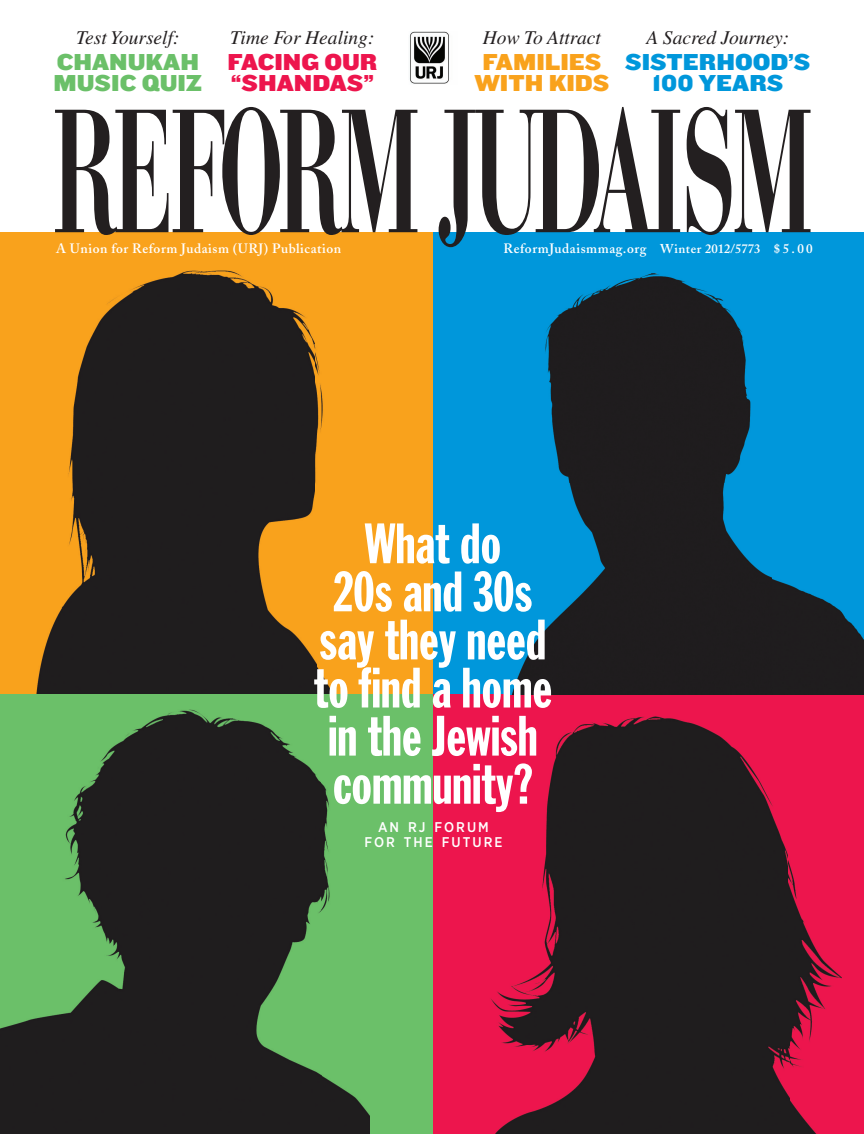
<style>
.page{position:relative;width:864px;height:1134px;background:#fff}
.page>*{position:absolute;margin:0;border:0;box-sizing:border-box;transform-origin:0 0}
.t1{font:55.95px/48.2px "Franklin Gothic Extra Cond";color:#fff;text-align:center}
.t2{font:24px/21px "Knockout HTF72 Full Cruiserwt";color:#0097db;text-align:center}
.t3{font:24px/21px "Knockout HTF72 Full Cruiserwt";color:#ed154d}
.t4{font:24px/21px "Knockout HTF72 Full Cruiserwt";color:#6bc069}
.t5{font:24px/21px "Knockout HTF72 Full Cruiserwt";color:#f9a21c;text-align:center}
.t6{font:italic 19.5px "Times LT Std";color:#231f20}
.t7{font:500 14.1px/15.1px "Gotham Narrow";letter-spacing:.145em;color:#fff;text-align:center}
.t8{font:600 13.5px "Adobe Caslon";letter-spacing:.04em;color:#fff}
.s1{font-size:12.75px}
.s2{font-size:13.05px}
</style>
<div class="page">
<div style="left:0;top:232px;width:433px;height:462px;background:#f9a21c"></div>
<div style="left:433px;top:232px;width:431px;height:462px;background:#0097db"></div>
<svg style="left:55px;top:107px;width:756px;height:140px"></svg>
<img style="left:409px;top:32px;width:40px;height:52px">
<div style="left:0;top:694px;width:433px;height:440px;background:#6bc069"></div>
<div style="left:433px;top:694px;width:431px;height:440px;background:#ed154d"></div>
<img style="left:36px;top:270px;width:298px;height:424px">
<img style="left:504px;top:274px;width:360px;height:421px">
<img style="left:0;top:709px;width:369px;height:425px">
<img style="left:490px;top:716px;width:351px;height:418px">
<p class="t6" style="left:76px;top:30px;width:105px">Test Yourself:</p>
<p class="t4" style="left:54px;top:53px;width:150px">CHANUKAH<br>MUSIC QUIZ</p>
<p class="t6" style="left:230px;top:30px;width:146px">Time For Healing:</p>
<p class="t3" style="left:228px;top:53px;width:151px">FACING OUR “SHANDAS”</p>
<p class="t6" style="left:483px;top:30px;width:120px">How To Attract</p>
<p class="t5" style="left:474px;top:53px;width:137px">FAMILIES<br>WITH KIDS</p>
<p class="t6" style="left:646px;top:30px;width:144px">A Sacred Journey:</p>
<p class="t2" style="left:625px;top:53px;width:187px">SISTERHOOD’S<br>100 YEARS</p>
<p class="t8" style="left:56px;top:243px;width:287px">A Union for Reform Judaism (URJ) Publication</p>
<p class="t8" style="left:504px;top:243px;width:311px">ReformJudaismmag.org <span class="s1">Winter 2012/5773</span> <span class="s2">$5.00</span></p>
<p class="t1" style="left:314px;top:523px;width:240px">What do<br>20s and 30s say they need to find a home in the Jewish community?</p>
<p class="t7" style="left:364px;top:821px;width:140px">AN RJ FORUM<br>FOR THE FUTURE</p>
</div>
